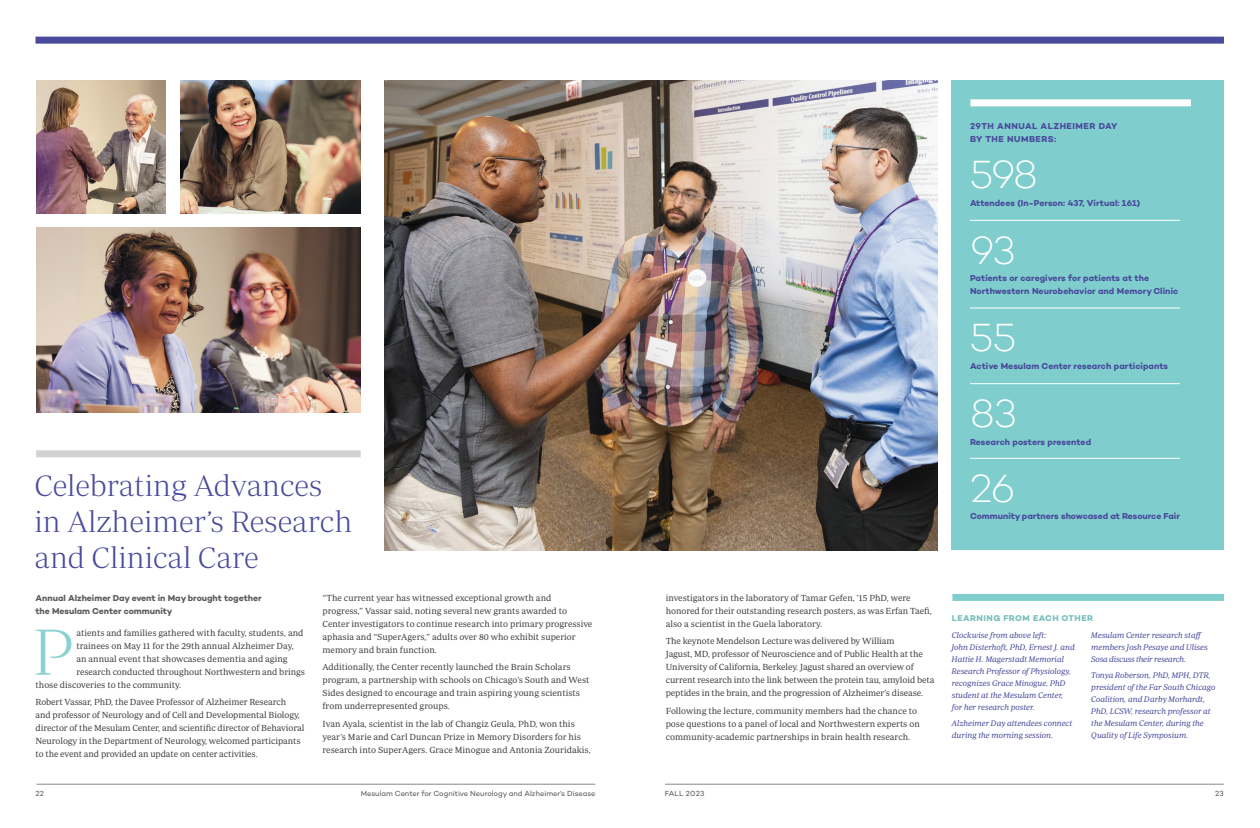
<style>
.page{position:relative;width:1260px;height:828px;background:#fff}
.page>*{position:absolute;margin:0;border:0;box-sizing:border-box;transform-origin:0 0}
.body{font:66.4px "Periodico Display Xt Lg";color:#8cd2d2}
.body-2{font:200 40px "Campton";letter-spacing:-.04em;color:#fff}
.body-3{font:30px/36px "Periodico Display Xt Lg";color:#494a9b}
.body-4{font:9px/13px "Periodico Text Lg";letter-spacing:-.005em;color:#3e3e3f}
.body-5{font:700 8.8px/13px "Campton";letter-spacing:.005em;color:#494a9b}
.body-6{font:700 8.8px/13px "Campton";letter-spacing:-.005em;color:#5c5c5f}
.body-7{font:700 8.8px/13px "Campton";letter-spacing:.06em;color:#494a9b}
.body-8{font:700 8.6px "Campton";letter-spacing:.06em;color:#75bebc}
.body-9{font:8.2px/12px "Periodico Text Lg It";color:#494a9b}
.body-10{font:7.5px "Campton";letter-spacing:-.005em;color:#5c5c5f}
.body-11{font:7.5px "Campton";letter-spacing:.02em;color:#5c5c5f}
</style>
<div class="page">
<div style="left:952px;top:81px;width:272px;height:469px;background:#7fcecd"></div>
<div style="left:36px;top:37px;width:1188px;height:7px;background:#494a9b"></div>
<img style="left:384px;top:81px;width:554px;height:469px">
<img style="left:37px;top:228px;width:324px;height:185px">
<div style="left:36px;top:450px;width:325px;height:7px;background:#d1d2d4"></div>
<hr style="left:970px;top:220px;width:210px;height:1px;background:#fff">
<hr style="left:970px;top:308px;width:210px;height:1px;background:#fff">
<hr style="left:970px;top:383px;width:210px;height:1px;background:#fff">
<hr style="left:970px;top:458px;width:210px;height:1px;background:#fff">
<img style="left:37px;top:81px;width:128px;height:132px">
<img style="left:180px;top:81px;width:181px;height:132px">
<div style="left:970px;top:99px;width:221px;height:7px;background:#fff"></div>
<hr style="left:37px;top:784px;width:558px;height:1px;background:#848689">
<hr style="left:665px;top:784px;width:559px;height:1px;background:#848689">
<div style="left:952px;top:594px;width:272px;height:7px;background:#7fcecd"></div>
<p class="body-3" style="left:35px;top:468px;width:319px">Celebrating Advances in Alzheimer’s Research and Clinical Care</p>
<p class="body-6" style="left:36px;top:591px;width:228px">Annual Alzheimer Day event in May brought together the Mesulam Center community</p>
<p class="body" style="left:32px;top:615px;width:43px">P</p>
<p class="body-4" style="left:76px;top:626px;width:229px">atients and families gathered with faculty, students, and</p>
<p class="body-4" style="left:323px;top:591px;width:271px">“The current year has witnessed exceptional growth and progress,” Vassar said, noting several new grants awarded to Center investigators to continue research into primary progressive aphasia and “SuperAgers,” adults over 80 who exhibit superior memory and brain function.</p>
<p class="body-4" style="left:323px;top:661px;width:269px">Additionally, the Center recently launched the Brain Scholars program, a partnership with schools on Chicago’s South and West Sides designed to encourage and train aspiring young scientists from underrepresented groups.</p>
<p class="body-4" style="left:323px;top:717px;width:270px">Ivan Ayala, scientist in the lab of Changiz Geula, PhD, won this year’s Marie and Carl Duncan Prize in Memory Disorders for his research into SuperAgers. Grace Minogue and Antonia Zouridakis,</p>
<p class="body-4" style="left:76px;top:639px;width:219px">trainees on May 11 for the 29th annual Alzheimer Day,</p>
<p class="body-4" style="left:76px;top:652px;width:213px">an annual event that showcases dementia and aging</p>
<p class="body-4" style="left:76px;top:665px;width:230px">research conducted throughout Northwestern and brings</p>
<p class="body-4" style="left:36px;top:678px;width:147px">those discoveries to the community.</p>
<p class="body-4" style="left:36px;top:695px;width:270px">Robert Vassar, PhD, the Davee Professor of Alzheimer Research<br>and professor of Neurology and of Cell and Developmental Biology, director of the Mesulam Center, and scientific director of Behavioral Neurology in the Department of Neurology, welcomed participants to the event and provided an update on center activities.</p>
<p class="body-7" style="left:970px;top:120px;width:149px">29TH ANNUAL ALZHEIMER DAY<br>BY THE NUMBERS:</p>
<p class="body-2" style="left:970px;top:150px;width:69px">598</p>
<p class="body-5" style="left:970px;top:196px;width:172px">Attendees (In-Person: 437, Virtual: 161)</p>
<p class="body-2" style="left:970px;top:226px;width:47px">93</p>
<p class="body-5" style="left:970px;top:272px;width:210px">Patients or caregivers for patients at the<br>Northwestern Neurobehavior and Memory Clinic</p>
<p class="body-2" style="left:970px;top:313px;width:48px">55</p>
<p class="body-5" style="left:970px;top:359px;width:200px">Active Mesulam Center research participants</p>
<p class="body-2" style="left:970px;top:389px;width:48px">83</p>
<p class="body-5" style="left:970px;top:435px;width:123px">Research posters presented</p>
<p class="body-2" style="left:970px;top:463px;width:47px">26</p>
<p class="body-5" style="left:970px;top:510px;width:211px">Community partners showcased at Resource Fair</p>
<p class="body-4" style="left:666px;top:591px;width:268px">investigators in the laboratory of Tamar Gefen, ’15 PhD, were honored for their outstanding research posters, as was Erfan Taefi, also a scientist in the Guela laboratory.</p>
<p class="body-4" style="left:666px;top:635px;width:270px">The keynote Mendelson Lecture was delivered by William<br>Jagust, MD, professor of Neuroscience and of Public Health at the University of California, Berkeley. Jagust shared an overview of current research into the link between the protein tau, amyloid beta peptides in the brain, and the progression of Alzheimer’s disease.</p>
<p class="body-4" style="left:666px;top:704px;width:256px">Following the lecture, community members had the chance to pose questions to a panel of local and Northwestern experts on community-academic partnerships in brain health research.</p>
<p class="body-8" style="left:952px;top:613px;width:143px">LEARNING FROM EACH OTHER</p>
<p class="body-9" style="left:952px;top:629px;width:96px">Clockwise from above left:</p>
<p class="body-9" style="left:952px;top:641px;width:124px">John Disterhoft, PhD, Ernest J. and<br>Hattie H. Magerstadt Memorial<br>Research Professor of Physiology, recognizes Grace Minogue, PhD student at the Mesulam Center, for her research poster.</p>
<p class="body-9" style="left:952px;top:717px;width:122px">Alzheimer Day attendees connect during the morning session.</p>
<p class="body-9" style="left:1091px;top:629px;width:118px">Mesulam Center research staff members Josh Pesaye and Ulises<br>Sosa discuss their research.</p>
<p class="body-9" style="left:1091px;top:669px;width:126px">Tonya Roberson, PhD, MPH, DTR, president of the Far South Chicago<br>Coalition, and Darby Morhardt,<br>PhD, LCSW, research professor at the Mesulam Center, during the<br>Quality of Life Symposium.</p>
<p class="body-10" style="left:36px;top:789px;width:10px">22</p>
<p class="body-10" style="left:361px;top:789px;width:236px">Mesulam Center for Cognitive Neurology and Alzheimer’s Disease</p>
<p class="body-11" style="left:665px;top:789px;width:41px">FALL 2023</p>
<p class="body-10" style="left:1215px;top:789px;width:10px">23</p>
</div>
